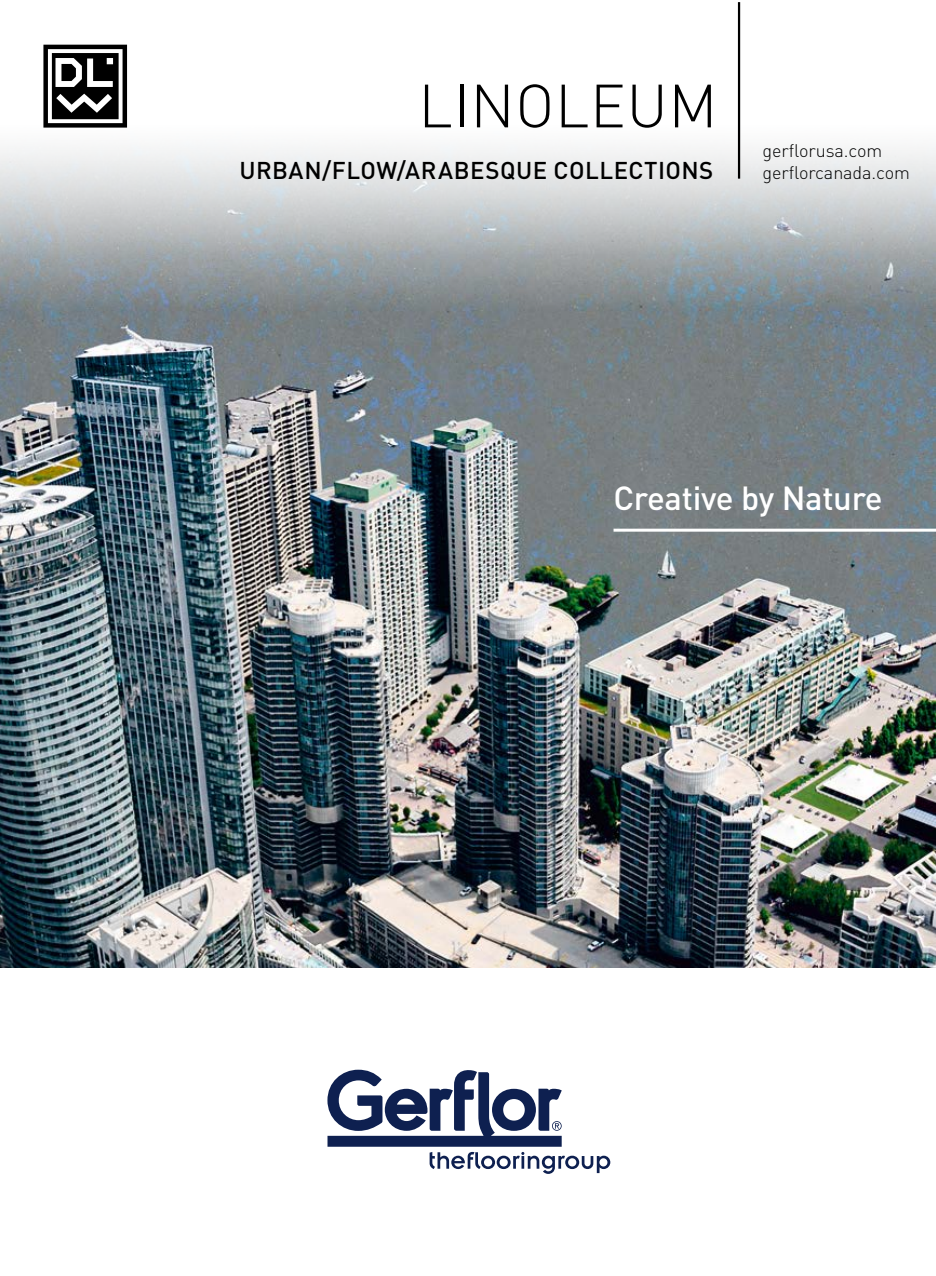
<style>
.page{position:relative;width:936px;height:1276px;background:#fff}
.page>*{position:absolute;margin:0;border:0;box-sizing:border-box;transform-origin:0 0}
.t1{font:300 60px "DIN Pro";letter-spacing:.01em;color:#000}
.t2{font:500 33px "DIN Pro";letter-spacing:-.01em;color:#fff}
.t3{font:500 24px "DIN Pro";letter-spacing:.02em;color:#000}
.t4{font:300 18px/21.6px "DIN Pro";letter-spacing:-.005em;color:#000}
</style>
<div class="page">
<svg style="left:327px;top:1069px;width:283px;height:105px"></svg>
<img style="left:1px;top:2px;width:934px;height:965px">
<hr style="left:737px;top:2px;width:3px;height:177px;background:#000">
<svg style="left:43px;top:45px;width:84px;height:83px"></svg>
<hr style="left:613px;top:528px;width:322px;height:3px;background:#fff">
<h1 class="t1" style="left:418px;top:65px;width:300px">LINOLEUM</h1>
<p class="t3" style="left:239px;top:154px;width:475px">URBAN/FLOW/ARABESQUE COLLECTIONS</p>
<p class="t4" style="left:762px;top:139px;width:149px">gerflorusa.com gerflorcanada.com</p>
<h2 class="t2" style="left:613px;top:476px;width:270px">Creative by Nature</h2>
</div>
